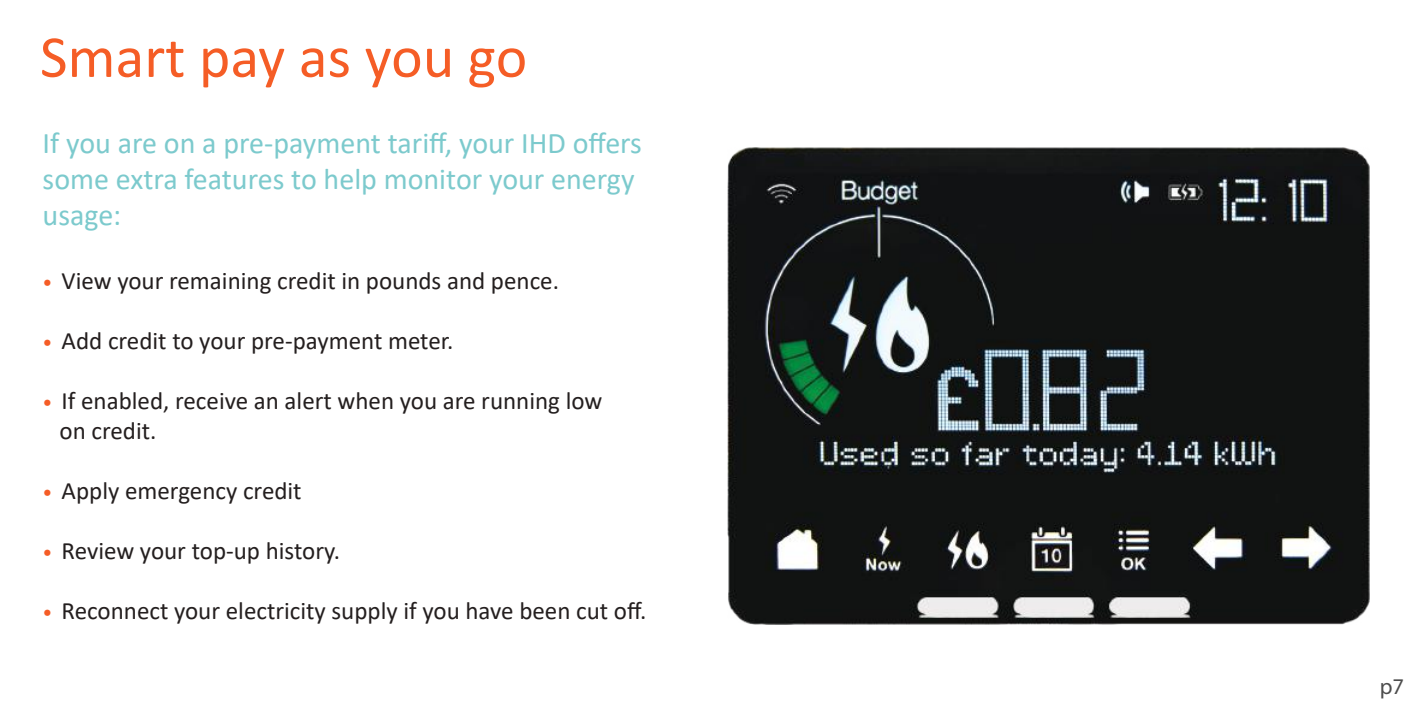
<style>
.page{position:relative;width:1418px;height:709px;background:#fff}
.page>*{position:absolute;margin:0;border:0;box-sizing:border-box;transform-origin:0 0}
.t1{font:60px "Calibri";color:#f55d26}
.t2{font:30px/36px "Calibri";color:#7ccacd}
.t3{font:25px/30px "Calibri";color:#241f1f}
.t4{font:22.5px "Myriad Pro";color:#4d4d4d}
.s1{font-size:20px;color:#f55d26}
</style>
<div class="page">
<img style="left:727px;top:147px;width:642px;height:477px">
<h1 class="t1" style="left:40px;top:15px;width:489px">Smart pay as you go</h1>
<p class="t2" style="left:43px;top:124px;width:601px">If you are on a pre-payment tariff, your IHD offers some extra features to help monitor your energy usage:</p>
<p class="t3" style="left:43px;top:265px;width:518px"><span class="s1">•</span> View your remaining credit in pounds and pence.</p>
<p class="t3" style="left:43px;top:325px;width:412px"><span class="s1">•</span> Add credit to your pre-payment meter.</p>
<p class="t3" style="left:60px;top:385px;width:544px;text-indent:-17px"><span class="s1">•</span> If enabled, receive an alert when you are running low on credit.</p>
<p class="t3" style="left:43px;top:475px;width:260px"><span class="s1">•</span> Apply emergency credit</p>
<p class="t3" style="left:43px;top:535px;width:299px"><span class="s1">•</span> Review your top-up history.</p>
<p class="t3" style="left:43px;top:595px;width:605px"><span class="s1">•</span> Reconnect your electricity supply if you have been cut off.</p>
<p class="t4" style="left:1379px;top:672px;width:26px">p7</p>
</div>
